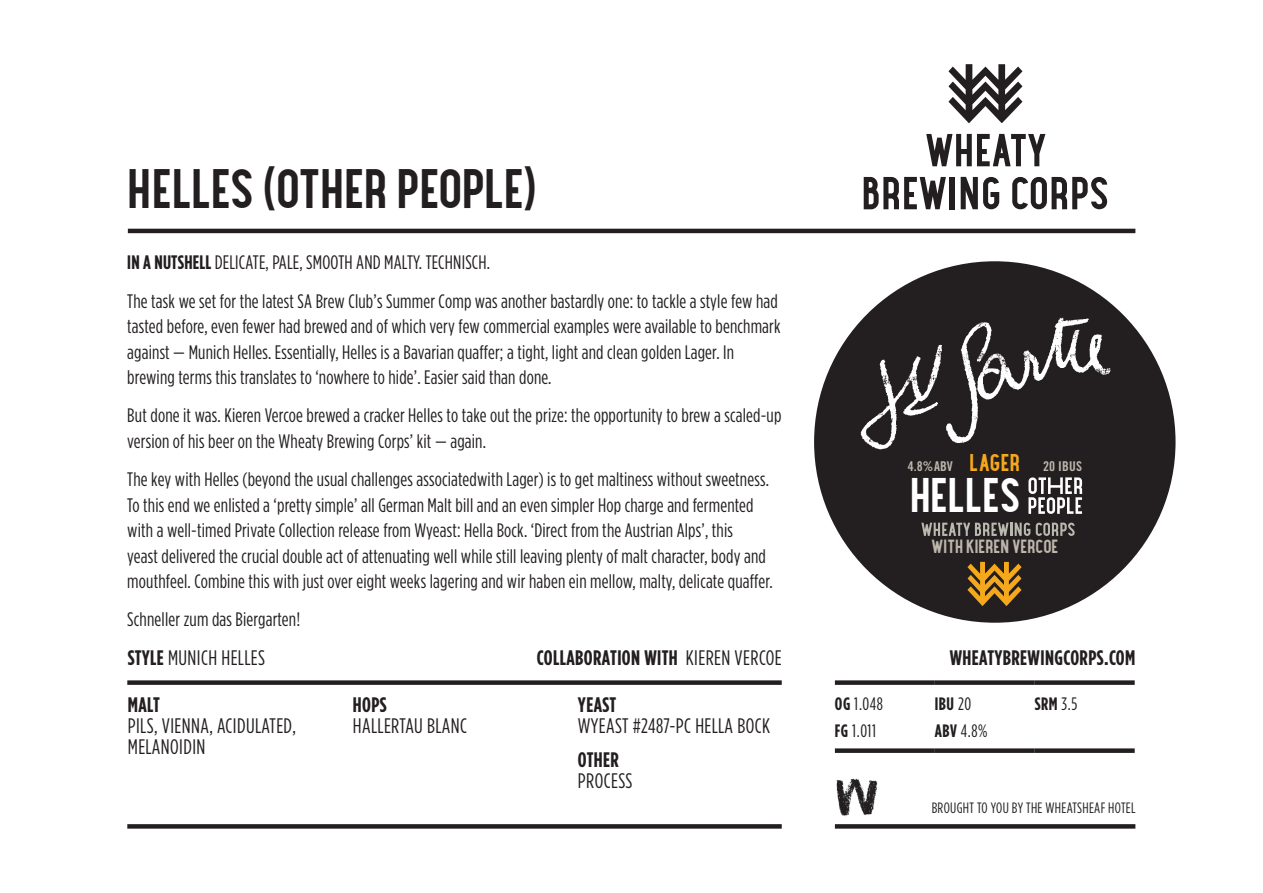
<style>
.page{position:relative;width:1263px;height:893px;background:#fff}
.page>*{position:absolute;margin:0;border:0;box-sizing:border-box;transform-origin:0 0}
.t1{font:700 48px "Maxwell Sans";color:#231f20}
.t2{font:700 42px "Maxwell Sans";letter-spacing:.005em;color:#fff}
.t3{font:21px/21px "Gotham Condensed";letter-spacing:.02em;color:#231f20}
.t4{font:700 21px "Gotham Condensed";letter-spacing:.02em;color:#231f20}
.t5{font:700 21px "Maxwell Sans";letter-spacing:.03em;color:#f5a81c}
.t6{font:19.5px/25.5px "Gotham Condensed";letter-spacing:.01em;color:#231f20}
.t7{font:18px "Gotham Condensed";letter-spacing:.03em;color:#231f20}
.t8{font:700 18px "Gotham Condensed";letter-spacing:.03em;color:#231f20}
.t9{font:700 16.5px "Maxwell Sans";letter-spacing:.01em;color:#beb6ad}
.t10{font:15px "Gotham Condensed";letter-spacing:.02em;color:#231f20}
.t11{font:13.5px "Trade Gothic Bold Cond Twenty";letter-spacing:.01em;color:#beb6ad}
.s1{font-weight:700}
.s2{font-weight:400}
</style>
<div class="page">
<hr style="left:128px;top:229px;width:1007px;height:4px;background:#231f20">
<div style="left:127px;top:824px;width:655px;height:5px;background:#231f20"></div>
<div style="left:127px;top:680px;width:655px;height:5px;background:#231f20"></div>
<div style="left:835px;top:824px;width:300px;height:5px;background:#231f20"></div>
<img style="left:836px;top:778px;width:42px;height:39px">
<div style="left:835px;top:680px;width:100px;height:5px;background:#231f20"></div>
<div style="left:935px;top:680px;width:100px;height:5px;background:#231f20"></div>
<div style="left:1035px;top:680px;width:100px;height:5px;background:#231f20"></div>
<div style="left:835px;top:748px;width:100px;height:5px;background:#231f20"></div>
<div style="left:935px;top:748px;width:100px;height:5px;background:#231f20"></div>
<div style="left:1035px;top:748px;width:100px;height:5px;background:#231f20"></div>
<svg style="left:948px;top:64px;width:74px;height:59px"></svg>
<svg style="left:926px;top:134px;width:119px;height:32px"></svg>
<svg style="left:864px;top:177px;width:82px;height:32px"></svg>
<div style="left:950px;top:177px;width:5px;height:32px;background:#231f20"></div>
<svg style="left:961px;top:177px;width:38px;height:32px"></svg>
<svg style="left:1012px;top:177px;width:95px;height:32px"></svg>
<div style="left:814px;top:261px;width:361px;height:362px;background:#231f20;border-radius:50%"></div>
<svg style="left:921px;top:523px;width:109px;height:13px"></svg>
<svg style="left:1036px;top:523px;width:39px;height:13px"></svg>
<svg style="left:1028px;top:477px;width:54px;height:37px"></svg>
<img style="left:844px;top:300px;width:275px;height:150px">
<svg style="left:967px;top:562px;width:55px;height:44px"></svg>
<h1 class="t1" style="left:127px;top:155px;width:412px">HELLES (OTHER PEOPLE)</h1>
<p class="t6" style="left:127px;top:243px;width:652px;line-height:38.2px"><span class="s1">IN A NUTSHELL</span> DELICATE, PALE, SMOOTH AND MALTY. TECHNISCH.<br>The task we set for the latest SA Brew Club’s Summer Comp was another bastardly one: to tackle a style few had</p>
<p class="t6" style="left:127px;top:313px;width:655px">tasted before, even fewer had brewed and of which very few commercial examples were available to benchmark against — Munich Helles. Essentially, Helles is a Bavarian quaffer; a tight, light and clean golden Lager. In brewing terms this translates to ‘nowhere to hide’. Easier said than done.</p>
<p class="t6" style="left:127px;top:403px;width:656px">But done it was. Kieren Vercoe brewed a cracker Helles to take out the prize: the opportunity to brew a scaled-up version of his beer on the Wheaty Brewing Corps’ kit — again.</p>
<p class="t6" style="left:127px;top:466px;width:647px">The key with Helles (beyond the usual challenges associatedwith Lager) is to get maltiness without sweetness.<br>To this end we enlisted a ‘pretty simple’ all German Malt bill and an even simpler Hop charge and fermented with a well-timed Private Collection release from Wyeast: Hella Bock. ‘Direct from the Austrian Alps’, this<br>yeast delivered the crucial double act of attenuating well while still leaving plenty of malt character, body and mouthfeel. Combine this with just over eight weeks lagering and wir haben ein mellow, malty, delicate quaffer.</p>
<p class="t6" style="left:127px;top:607px;width:175px">Schneller zum das Biergarten!</p>
<p class="t3" style="left:128px;top:647px;width:139px"><span class="s1">STYLE</span> MUNICH HELLES</p>
<p class="t4" style="left:537px;top:646px;width:246px">COLLABORATION WITH <span class="s2">KIEREN VERCOE</span></p>
<p class="t4" style="left:128px;top:693px;width:34px">MALT</p>
<p class="t3" style="left:128px;top:715px;width:170px">PILS, VIENNA, ACIDULATED,<br>MELANOIDIN</p>
<p class="t4" style="left:353px;top:693px;width:35px">HOPS</p>
<p class="t3" style="left:353px;top:715px;width:116px">HALLERTAU BLANC</p>
<p class="t4" style="left:578px;top:693px;width:40px">YEAST</p>
<p class="t3" style="left:578px;top:715px;width:194px">WYEAST #2487-PC HELLA BOCK</p>
<p class="t4" style="left:578px;top:747px;width:43px">OTHER</p>
<p class="t3" style="left:578px;top:770px;width:56px">PROCESS</p>
<p class="t5" style="left:970px;top:447px;width:52px">LAGER</p>
<h2 class="t2" style="left:910px;top:465px;width:111px">HELLES</h2>
<p class="t11" style="left:908px;top:458px;width:46px">4.8%ABV</p>
<p class="t11" style="left:1043px;top:458px;width:41px">20 IBUS</p>
<p class="t9" style="left:931px;top:535px;width:129px">WITH KIEREN VERCOE</p>
<p class="t4" style="left:950px;top:646px;width:187px">WHEATYBREWINGCORPS.COM</p>
<p class="t7" style="left:835px;top:693px;width:50px"><span class="s1">OG</span> 1.048</p>
<p class="t8" style="left:935px;top:693px;width:38px">IBU <span class="s2">20</span></p>
<p class="t8" style="left:1035px;top:693px;width:44px">SRM <span class="s2">3.5</span></p>
<p class="t7" style="left:835px;top:720px;width:43px"><span class="s1">FG</span> 1.011</p>
<p class="t7" style="left:935px;top:720px;width:54px"><span class="s1">ABV</span> 4.8%</p>
<p class="t10" style="left:932px;top:799px;width:205px">BROUGHT TO YOU BY THE WHEATSHEAF HOTEL</p>
</div>
